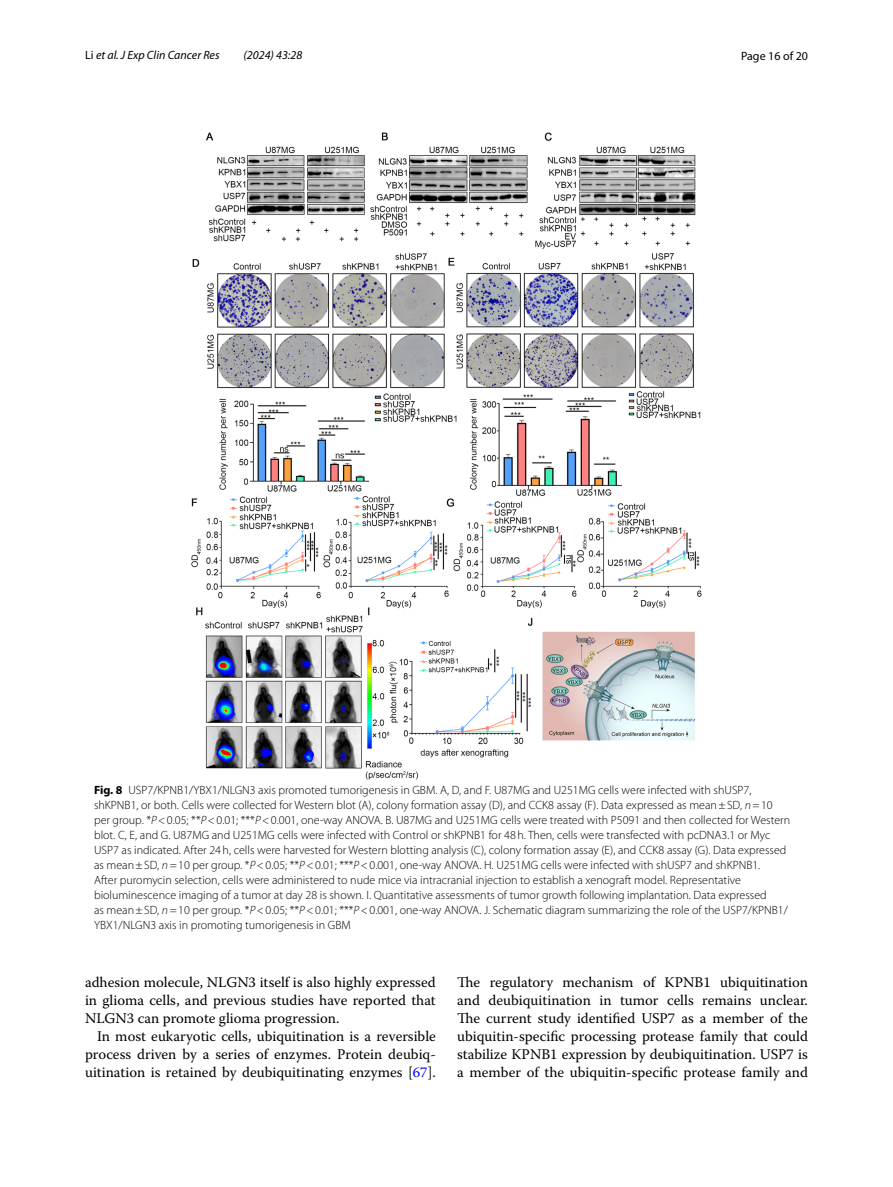
<style>
.page{position:relative;width:893px;height:1187px;background:#fff}
.page>*{position:absolute;margin:0;border:0;box-sizing:border-box;transform-origin:0 0}
.t1{font:14.7px/18px "Warnock Pro";color:#000;text-align:justify}
.t2{font:300 12px/15px "Myriad Pro";color:#000}
.t3{font:italic 12px "Myriad Pro";color:#000}
.t4{font:12px "Myriad Pro";color:#000}
.s1{font-style:normal}
.s2{font-weight:700}
.s3{font-style:italic}
.s4{color:#00f}
</style>
<div class="page">
<img style="left:191px;top:133px;width:511px;height:646px">
<p class="t3" style="left:85px;top:48px;width:136px"><span class="s1">Li</span> et al. J Exp Clin Cancer Res</p>
<p class="t3" style="left:244px;top:48px;width:60px">(2024) 43:28</p>
<p class="t4" style="left:741px;top:48px;width:68px">Page 16 of 20</p>
<p class="t2" style="left:94px;top:783px;width:698px"><span class="s2">Fig. 8</span> USP7/KPNB1/YBX1/NLGN3 axis promoted tumorigenesis in GBM. A, D, and F. U87MG and U251MG cells were infected with shUSP7, shKPNB1, or both. Cells were collected for Western blot (A), colony formation assay (D), and CCK8 assay (F). Data expressed as mean±SD, <span class="s3">n</span>=10 per group. *<span class="s3">P</span>&lt;0.05; **<span class="s3">P</span>&lt;0.01; ***<span class="s3">P</span>&lt;0.001, one-way ANOVA. B. U87MG and U251MG cells were treated with P5091 and then collected for Western blot. C, E, and G. U87MG and U251MG cells were infected with Control or shKPNB1 for 48h. Then, cells were transfected with pcDNA3.1 or Myc USP7 as indicated. After 24h, cells were harvested for Western blotting analysis (C), colony formation assay (E), and CCK8 assay (G). Data expressed as mean±SD, <span class="s3">n</span>=10 per group. *<span class="s3">P</span>&lt;0.05; **<span class="s3">P</span>&lt;0.01; ***<span class="s3">P</span>&lt;0.001, one-way ANOVA. H. U251MG cells were infected with shUSP7 and shKPNB1.<br>After puromycin selection, cells were administered to nude mice via intracranial injection to establish a xenograft model. Representative bioluminescence imaging of a tumor at day 28 is shown. I. Quantitative assessments of tumor growth following implantation. Data expressed<br>as mean±SD, <span class="s3">n</span>=10 per group. *<span class="s3">P</span>&lt;0.05; **<span class="s3">P</span>&lt;0.01; ***<span class="s3">P</span>&lt;0.001, one-way ANOVA. J. Schematic diagram summarizing the role of the USP7/KPNB1/ YBX1/NLGN3 axis in promoting tumorigenesis in GBM</p>
<p class="t1" style="left:85px;top:972px;width:352px">adhesion molecule, NLGN3 itself is also highly expressed in glioma cells, and previous studies have reported that NLGN3 can promote glioma progression.</p>
<p class="t1" style="left:85px;top:1026px;width:352px;text-indent:12px">In most eukaryotic cells, ubiquitination is a reversible process driven by a series of enzymes. Protein deubiq&shy;uitination is retained by deubiquitinating enzymes [<span class="s4">67</span>].</p>
<p class="t1" style="left:457px;top:972px;width:352px">The regulatory mechanism of KPNB1 ubiquitination and deubiquitination in tumor cells remains unclear.<br>The current study identified USP7 as a member of the ubiquitin-specific processing protease family that could stabilize KPNB1 expression by deubiquitination. USP7 is a member of the ubiquitin-specific protease family and</p>
</div>
